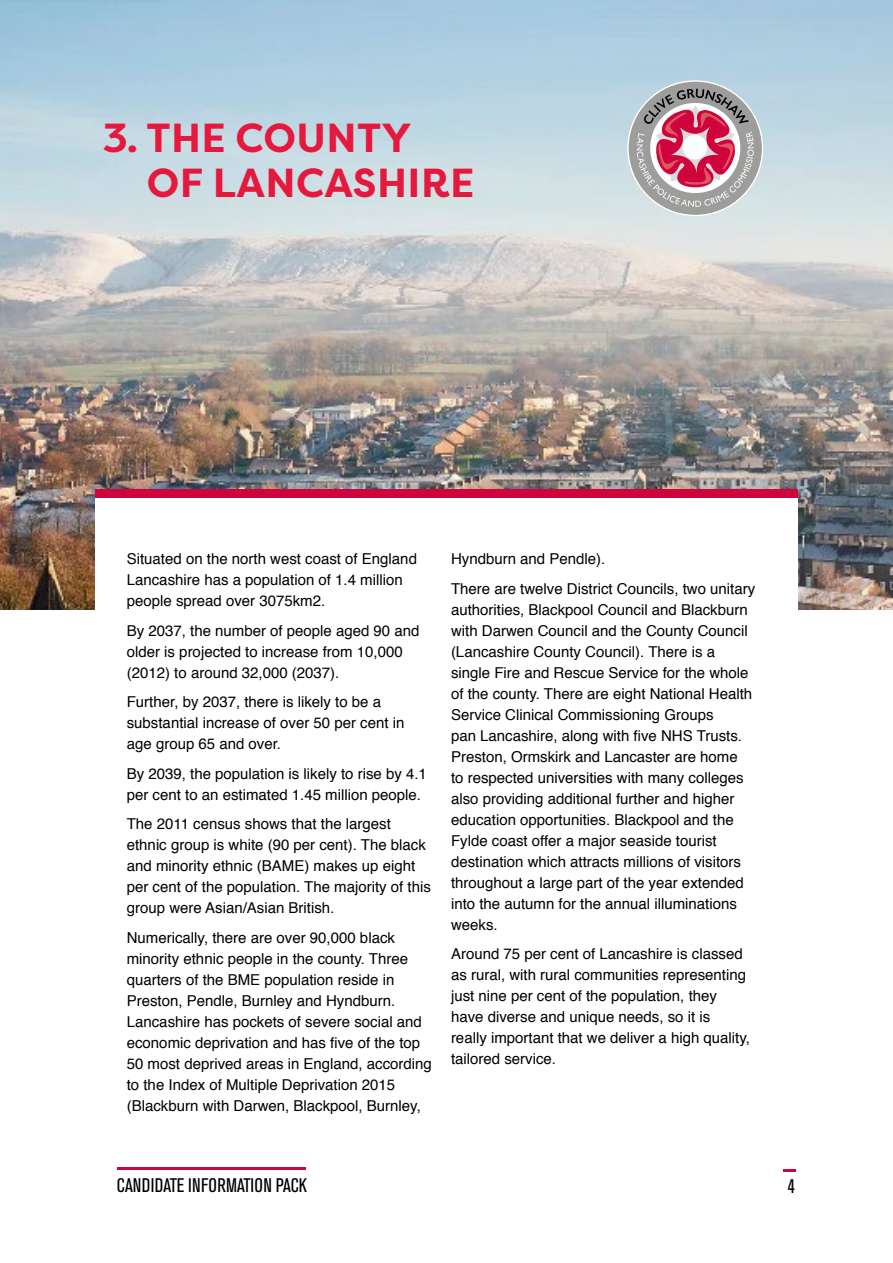
<style>
.page{position:relative;width:893px;height:1263px;background:#fff}
.page>*{position:absolute;margin:0;border:0;box-sizing:border-box;transform-origin:0 0}
.t1{font:700 40.5px/45px "Filson Pro";letter-spacing:.01em;color:#e5193d}
.t2{font:condensed 19.5px "Akzidenz Grotesk BE";color:#000}
.t3{font:15px/21px "Helvetica";color:#000}
</style>
<div class="page">
<img style="left:0;top:0;width:893px;height:610px">
<div style="left:95px;top:489px;width:703px;height:649px;background:#fff"></div>
<div style="left:95px;top:489px;width:703px;height:8px;background:#d0043c"></div>
<svg style="left:627px;top:80px;width:136px;height:136px;background:#bf9ea9"></svg>
<svg style="left:783px;top:1169px;width:13px;height:2px"></svg>
<hr style="left:117px;top:1167px;width:188px;height:3px;background:#d0043c">
<h1 class="t1" style="left:147px;top:116px;width:329px;text-indent:-44px">3. THE COUNTY<br>OF LANCASHIRE</h1>
<p class="t3" style="left:127px;top:549px;width:292px">Situated on the north west coast of England<br>Lancashire has a population of 1.4 million people spread over 3075km2.</p>
<p class="t3" style="left:127px;top:620px;width:294px">By 2037, the number of people aged 90 and older is projected to increase from 10,000 (2012) to around 32,000 (2037).</p>
<p class="t3" style="left:127px;top:692px;width:279px">Further, by 2037, there is likely to be a substantial increase of over 50 per cent in age group 65 and over.</p>
<p class="t3" style="left:127px;top:763px;width:302px">By 2039, the population is likely to rise by 4.1 per cent to an estimated 1.45 million people.</p>
<p class="t3" style="left:127px;top:814px;width:306px">The 2011 census shows that the largest ethnic group is white (90 per cent). The black and minority ethnic (BAME) makes up eight per cent of the population. The majority of this group were Asian/Asian British.</p>
<p class="t3" style="left:127px;top:927px;width:307px">Numerically, there are over 90,000 black minority ethnic people in the county. Three quarters of the BME population reside in Preston, Pendle, Burnley and Hyndburn.<br>Lancashire has pockets of severe social and economic deprivation and has five of the top 50 most deprived areas in England, according to the Index of Multiple Deprivation 2015 (Blackburn with Darwen, Blackpool, Burnley,</p>
<p class="t3" style="left:451px;top:544px;width:306px;line-height:29.5px">Hyndburn and Pendle).<br>There are twelve District Councils, two unitary</p>
<p class="t3" style="left:451px;top:599px;width:303px">authorities, Blackpool Council and Blackburn with Darwen Council and the County Council (Lancashire County Council). There is a single Fire and Rescue Service for the whole of the county. There are eight National Health Service Clinical Commissioning Groups<br>pan Lancashire, along with five NHS Trusts.<br>Preston, Ormskirk and Lancaster are home to respected universities with many colleges also providing additional further and higher education opportunities. Blackpool and the Fylde coast offer a major seaside tourist destination which attracts millions of visitors throughout a large part of the year extended into the autumn for the annual illuminations weeks.</p>
<p class="t3" style="left:451px;top:944px;width:301px">Around 75 per cent of Lancashire is classed as rural, with rural communities representing just nine per cent of the population, they have diverse and unique needs, so it is<br>really important that we deliver a high quality, tailored service.</p>
<h2 class="t2" style="left:117px;top:1174px;width:192px">CANDIDATE INFORMATION PACK</h2>
<h2 class="t2" style="left:788px;top:1176px;width:9px">4</h2>
</div>
